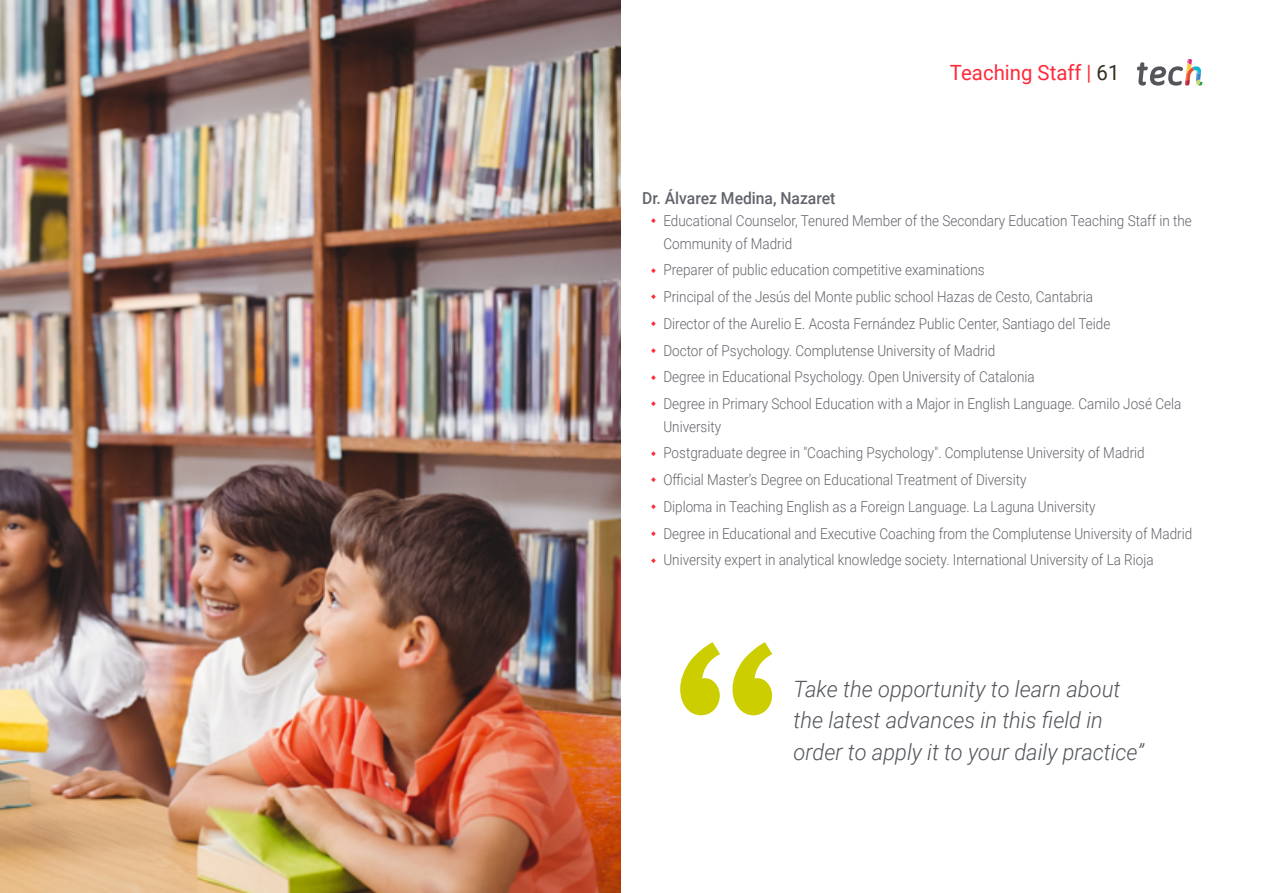
<style>
.page{position:relative;width:1263px;height:893px;background:#fff}
.page>*{position:absolute;margin:0;border:0;box-sizing:border-box;transform-origin:0 0}
.t1{font:italic 300 22.5px/31.5px "Roboto";color:#52555b}
.t2{font:21px "Roboto";color:#ff293a}
.t3{font:500 16.5px "Roboto";color:#61646a;scale:.95 1}
.t4{font:300 15px/26.7px "Roboto";color:#61646a;scale:.9 1}
.s1{color:#312e20}
</style>
<div class="page">
<svg style="left:680px;top:642px;width:92px;height:73px"></svg>
<img style="left:0;top:0;width:621px;height:893px">
<svg style="left:1137px;top:59px;width:65px;height:27px"></svg>
<h2 class="t2" style="left:950px;top:57px;width:171px">Teaching Staff | <span class="s1">61</span></h2>
<p class="t3" style="left:642px;top:186px;width:205px">Dr. Álvarez Medina, Nazaret</p>
<p class="t4" style="left:663px;top:209px;width:589px;line-height:22.5px">Educational Counselor, Tenured Member of the Secondary Education Teaching Staff in the<br>Community of Madrid</p>
<p class="t4" style="left:663px;top:256px;width:577px">Preparer of public education competitive examinations<br>Principal of the Jesús del Monte public school Hazas de Cesto, Cantabria<br>Director of the Aurelio E. Acosta Fernández Public Center, Santiago del Teide<br>Doctor of Psychology. Complutense University of Madrid<br>Degree in Educational Psychology. Open University of Catalonia<br>Degree in Primary School Education with a Major in English Language. Camilo José Cela</p>
<p class="t4" style="left:663px;top:412px;width:589px">University<br>Postgraduate degree in "Coaching Psychology". Complutense University of Madrid<br>Official Master’s Degree on Educational Treatment of Diversity<br>Diploma in Teaching English as a Foreign Language. La Laguna University<br>Degree in Educational and Executive Coaching from the Complutense University of Madrid University expert in analytical knowledge society. International University of La Rioja</p>
<h1 class="t1" style="left:793px;top:672px;width:352px">Take the opportunity to learn about the latest advances in this field in order to apply it to your daily practice”</h1>
</div>
